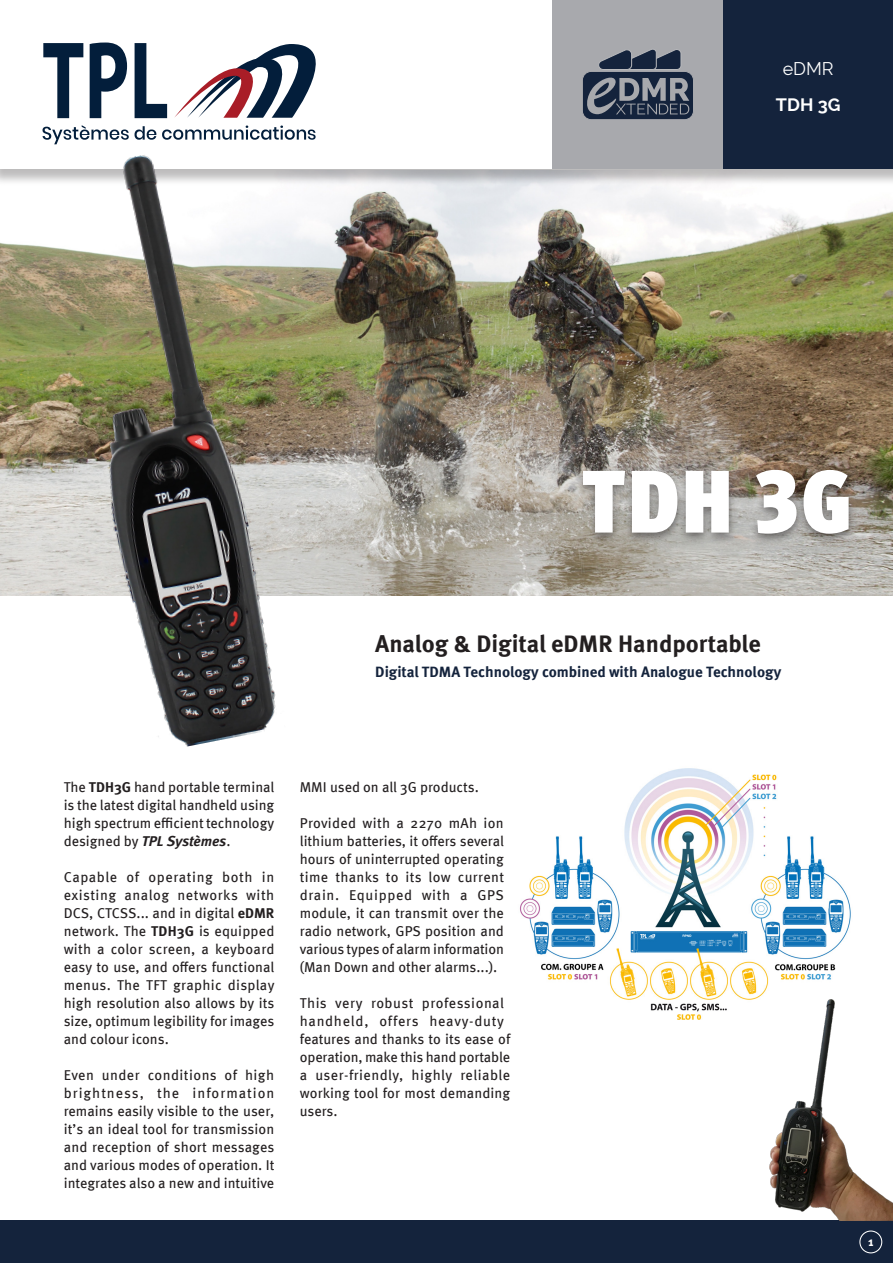
<style>
.page{position:relative;width:893px;height:1263px;background:#fff}
.page>*{position:absolute;margin:0;border:0;box-sizing:border-box;transform-origin:0 0}
.t1{font:900 condensed 88.5px "Meta Headline Pro";color:#fff}
.t2{font:700 24px "Meta Pro";color:#231f20}
.t3{font:700 18px "Raleway";color:#fff}
.t4{font:18px "Raleway";color:#fff}
.t5{font:700 15px "Meta Pro";color:#14233c}
.Présentation_Produit{font:14.25px/18px "Meta Pro";color:#231f20;text-align:justify}
.t6{font:700 12.6px "Meta Pro";color:#fff}
.s1{font-weight:700}
.s2{font-weight:700;font-style:italic}
</style>
<div class="page">
<img style="left:0;top:186px;width:893px;height:409px">
<div style="left:0;top:0;width:893px;height:186px;background:#231f20;opacity:.3"></div>
<div style="left:0;top:0;width:553px;height:169px;background:#fff"></div>
<div style="left:552px;top:0;width:172px;height:169px;background:#a8a9ad"></div>
<div style="left:724px;top:0;width:169px;height:169px;background:#14233c"></div>
<div style="left:0;top:1220px;width:893px;height:43px;background:#14233c"></div>
<div style="left:859px;top:1230px;width:23px;height:23px;border:1px solid #fff;border-radius:50%"></div>
<div style="left:575px;top:466px;width:282px;height:80px;background:#231f20;opacity:.5"></div>
<img style="left:43px;top:155px;width:245px;height:592px">
<img style="left:520px;top:768px;width:331px;height:252px">
<img style="left:769px;top:999px;width:124px;height:221px">
<div style="left:582px;top:71px;width:111px;height:49px;background:#14233c;border-radius:9px"></div>
<div style="left:582px;top:71px;width:112px;height:49px;border:1px solid #a8a9ad;border-radius:9px"></div>
<svg style="left:582px;top:49px;width:107px;height:67px"></svg>
<svg style="left:175px;top:44px;width:141px;height:74px"></svg>
<svg style="left:43px;top:43px;width:40px;height:75px"></svg>
<svg style="left:90px;top:43px;width:37px;height:75px"></svg>
<svg style="left:135px;top:43px;width:32px;height:75px"></svg>
<svg style="left:43px;top:125px;width:86px;height:19px"></svg>
<svg style="left:135px;top:126px;width:21px;height:14px"></svg>
<svg style="left:162px;top:126px;width:154px;height:14px"></svg>
<p class="t4" style="left:783px;top:58px;width:53px">eDMR</p>
<p class="t3" style="left:776px;top:94px;width:66px">TDH 3G</p>
<p class="t1" style="left:582px;top:431px;width:270px">TDH 3G</p>
<p class="t2" style="left:375px;top:624px;width:387px">Analog &amp; Digital eDMR Handportable</p>
<p class="t5" style="left:375px;top:660px;width:408px">Digital TDMA Technology combined with Analogue Technology</p>
<p class="Présentation_Produit" style="left:64px;top:777px;width:212px">The <span class="s1">TDH3G</span> hand portable terminal is the latest digital handheld using high spectrum efficient technology designed by <span class="s2">TPL Systèmes</span>.</p>
<p class="Présentation_Produit" style="left:64px;top:867px;width:212px">Capable of operating both in existing analog networks with DCS, CTCSS... and in digital <span class="s1">eDMR </span>network. The <span class="s1">TDH3G</span> is equipped with a color screen, a keyboard easy to use, and offers functional menus. The TFT graphic display high resolution also allows by its size, optimum legibility for images and colour icons.</p>
<p class="Présentation_Produit" style="left:64px;top:1065px;width:212px">Even under conditions of high brightness, the information remains easily visible to the user, it’s an ideal tool for transmission and reception of short messages and various modes of operation. It integrates also a new and intuitive</p>
<p class="Présentation_Produit" style="left:300px;top:777px;width:181px">MMI used on all 3G products.</p>
<p class="Présentation_Produit" style="left:300px;top:813px;width:206px">Provided with a 2270 mAh ion lithium batteries, it offers several hours of uninterrupted operating time thanks to its low current drain. Equipped with a GPS module, it can transmit over the radio network, GPS position and various types of alarm information (Man Down and other alarms...).</p>
<p class="Présentation_Produit" style="left:300px;top:993px;width:212px;text-align:left">This very robust professional handheld, offers heavy-duty features and thanks to its ease of operation, make this hand portable a user-friendly, highly reliable working tool for most demanding users.</p>
<p class="t6" style="left:868px;top:1232px;width:7px">1</p>
</div>
